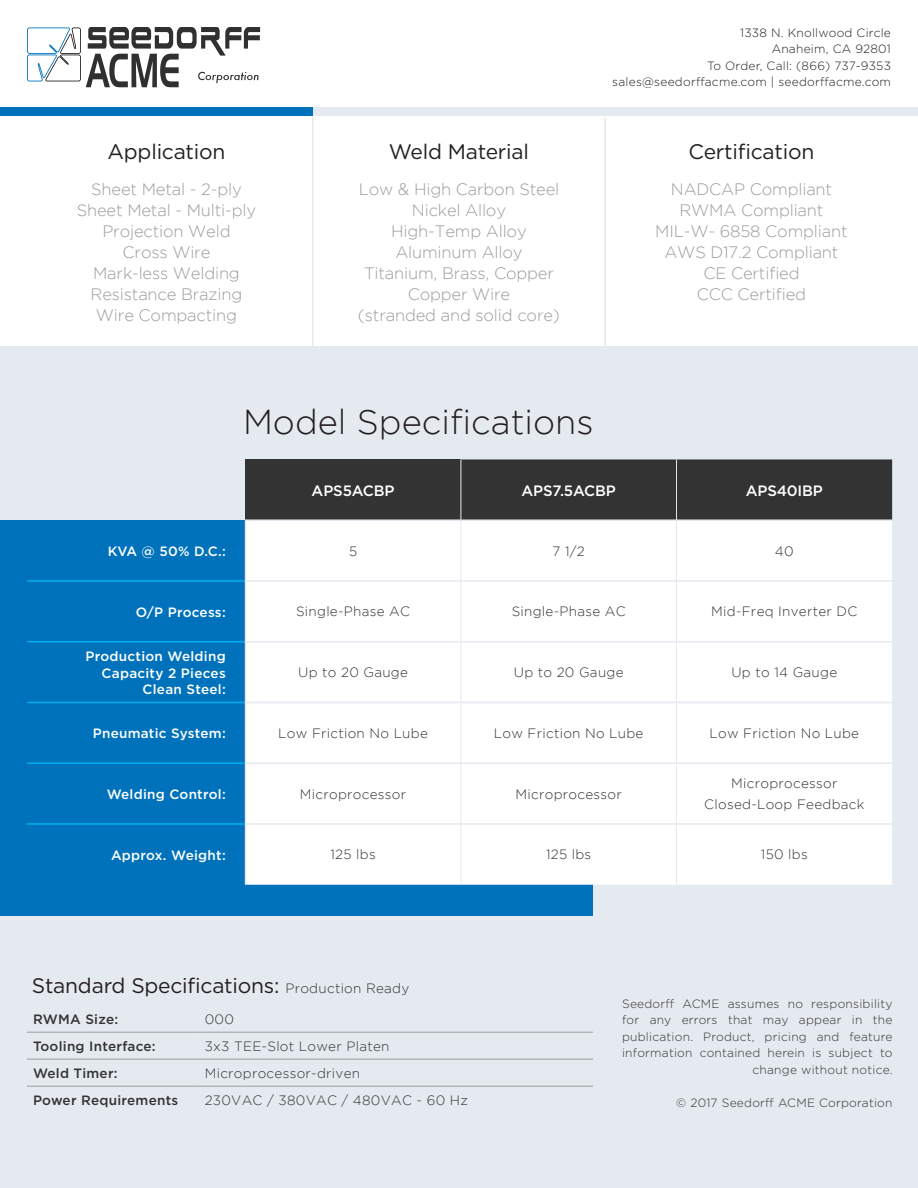
<style>
.page{position:relative;width:918px;height:1188px;background:#fff}
.page>*{position:absolute;margin:0;border:0;box-sizing:border-box;transform-origin:0 0}
.t1{font:300 34.5px "Gotham";color:#231f20}
.t2{font:21px "Gotham";letter-spacing:-.01em;color:#231f20}
.t3{font:300 16.5px/21px "Gotham";letter-spacing:-.01em;color:#9c9c9b;text-align:center}
.t4{font:500 15px "Gotham";letter-spacing:-.01em;color:#fff}
.t5{font:300 13.5px/21px "Gotham";letter-spacing:.02em;color:#323332;text-align:center}
.t6{font:500 13.5px/16.5px "Gotham";letter-spacing:.02em;color:#fff;text-align:right}
.t7{font:500 13.5px "Gotham";letter-spacing:.02em;color:#323332}
.t8{font:300 12px/16.5px "Gotham";letter-spacing:.02em;color:#323332;text-align:right}
.t9{font:300 12px/16.5px "Gotham";letter-spacing:.02em;color:#231f20;text-align:right}
.s1{font-weight:300;font-size:13.5px;color:#323332}
</style>
<div class="page">
<div style="left:274px;top:107px;width:644px;height:9px;background:#e5e9f0"></div>
<div style="left:0;top:107px;width:313px;height:9px;background:#0072bc"></div>
<svg style="left:27px;top:27px;width:233px;height:60px"></svg>
<div style="left:0;top:346px;width:918px;height:842px;background:#e5e9f0"></div>
<hr style="left:312px;top:117px;width:2px;height:229px;background:#e5e9f0">
<hr style="left:604px;top:117px;width:2px;height:229px;background:#e5e9f0">
<div style="left:0;top:521px;width:593px;height:395px;background:#0072bc"></div>
<div style="left:245px;top:459px;width:216px;height:61px;background:#323332"></div>
<div style="left:462px;top:459px;width:430px;height:60px;background:#323332"></div>
<div style="left:246px;top:521px;width:646px;height:364px;background:#fff"></div>
<hr style="left:245px;top:519px;width:216px;height:2px;background:#e5e9f0">
<hr style="left:246px;top:580px;width:215px;height:2px;background:#e5e9f0">
<hr style="left:461px;top:580px;width:215px;height:2px;background:#e5e9f0">
<hr style="left:677px;top:580px;width:215px;height:2px;background:#e5e9f0">
<hr style="left:246px;top:641px;width:215px;height:1px;background:#e5e9f0">
<hr style="left:461px;top:641px;width:215px;height:1px;background:#e5e9f0">
<hr style="left:677px;top:641px;width:215px;height:1px;background:#e5e9f0">
<hr style="left:246px;top:702px;width:215px;height:1px;background:#e5e9f0">
<hr style="left:461px;top:702px;width:215px;height:1px;background:#e5e9f0">
<hr style="left:677px;top:702px;width:215px;height:1px;background:#e5e9f0">
<hr style="left:27px;top:580px;width:218px;height:2px;background:#00aeef">
<hr style="left:27px;top:641px;width:218px;height:1px;background:#00aeef">
<hr style="left:27px;top:702px;width:218px;height:1px;background:#00aeef">
<hr style="left:676px;top:459px;width:1px;height:61px;background:#e5e9f0">
<hr style="left:245px;top:521px;width:1px;height:60px;background:#e5e9f0">
<hr style="left:461px;top:520px;width:1px;height:61px;background:#e5e9f0">
<hr style="left:676px;top:520px;width:1px;height:61px;background:#e5e9f0">
<hr style="left:245px;top:581px;width:1px;height:61px;background:#e5e9f0">
<hr style="left:461px;top:581px;width:1px;height:61px;background:#e5e9f0">
<hr style="left:676px;top:581px;width:1px;height:61px;background:#e5e9f0">
<hr style="left:245px;top:642px;width:1px;height:60px;background:#e5e9f0">
<hr style="left:461px;top:642px;width:1px;height:60px;background:#e5e9f0">
<hr style="left:676px;top:642px;width:1px;height:60px;background:#e5e9f0">
<hr style="left:245px;top:702px;width:1px;height:61px;background:#e5e9f0">
<hr style="left:461px;top:702px;width:1px;height:60px;background:#e5e9f0">
<hr style="left:676px;top:702px;width:1px;height:60px;background:#e5e9f0">
<hr style="left:245px;top:763px;width:1px;height:61px;background:#e5e9f0">
<hr style="left:461px;top:764px;width:1px;height:59px;background:#e5e9f0">
<hr style="left:676px;top:764px;width:1px;height:59px;background:#e5e9f0">
<hr style="left:245px;top:824px;width:1px;height:61px;background:#e5e9f0">
<hr style="left:461px;top:825px;width:1px;height:60px;background:#e5e9f0">
<hr style="left:676px;top:825px;width:1px;height:60px;background:#e5e9f0">
<hr style="left:246px;top:762px;width:215px;height:2px;background:#e5e9f0">
<hr style="left:461px;top:762px;width:216px;height:2px;background:#e5e9f0">
<hr style="left:677px;top:762px;width:215px;height:2px;background:#e5e9f0">
<hr style="left:246px;top:823px;width:215px;height:2px;background:#e5e9f0">
<hr style="left:461px;top:823px;width:216px;height:2px;background:#e5e9f0">
<hr style="left:677px;top:823px;width:215px;height:2px;background:#e5e9f0">
<hr style="left:27px;top:762px;width:218px;height:2px;background:#00aeef">
<hr style="left:27px;top:823px;width:218px;height:2px;background:#00aeef">
<hr style="left:27px;top:1032px;width:172px;height:1px;background:#9c9c9b">
<hr style="left:199px;top:1032px;width:394px;height:1px;background:#9c9c9b">
<hr style="left:27px;top:1059px;width:172px;height:1px;background:#9c9c9b">
<hr style="left:199px;top:1059px;width:394px;height:1px;background:#9c9c9b">
<hr style="left:27px;top:1086px;width:172px;height:1px;background:#9c9c9b">
<hr style="left:199px;top:1086px;width:394px;height:1px;background:#9c9c9b">
<p class="t2" style="left:108px;top:138px;width:119px">Application</p>
<p class="t9" style="left:612px;top:24px;width:280px">1338 N. Knollwood Circle<br>Anaheim, CA 92801<br>To Order, Call: (866) 737-9353 sales@seedorffacme.com | seedorffacme.com</p>
<p class="t2" style="left:389px;top:138px;width:142px">Weld Material</p>
<p class="t2" style="left:689px;top:138px;width:127px">Certification</p>
<p class="t3" style="left:77px;top:178px;width:181px">Sheet Metal - 2-ply<br>Sheet Metal - Multi-ply<br>Projection Weld<br>Cross Wire<br>Mark-less Welding<br>Resistance Brazing<br>Wire Compacting</p>
<p class="t3" style="left:358px;top:178px;width:204px">Low &amp; High Carbon Steel<br>Nickel Alloy<br>High-Temp Alloy<br>Aluminum Alloy<br>Titanium, Brass, Copper<br>Copper Wire<br>(stranded and solid core)</p>
<p class="t3" style="left:655px;top:178px;width:194px">NADCAP Compliant<br>RWMA Compliant<br>MIL-W- 6858 Compliant<br>AWS D17.2 Compliant<br>CE Certified<br>CCC Certified</p>
<h1 class="t1" style="left:243px;top:403px;width:352px">Model Specifications</h1>
<p class="t4" style="left:312px;top:481px;width:84px">APS5ACBP</p>
<p class="t4" style="left:522px;top:481px;width:96px">APS7.5ACBP</p>
<p class="t4" style="left:746px;top:481px;width:79px">APS40IBP</p>
<p class="t6" style="left:108px;top:543px;width:120px">KVA @ 50% D.C.:</p>
<p class="t5" style="left:349px;top:540px;width:10px">5</p>
<p class="t5" style="left:553px;top:540px;width:34px">7 1/2</p>
<p class="t5" style="left:775px;top:540px;width:20px">40</p>
<p class="t6" style="left:136px;top:604px;width:92px">O/P Process:</p>
<p class="t5" style="left:296px;top:601px;width:116px">Single-Phase AC</p>
<p class="t5" style="left:512px;top:601px;width:116px">Single-Phase AC</p>
<p class="t5" style="left:711px;top:601px;width:148px">Mid-Freq Inverter DC</p>
<p class="t6" style="left:86px;top:648px;width:142px">Production Welding<br>Capacity 2 Pieces<br>Clean Steel:</p>
<p class="t5" style="left:298px;top:662px;width:111px">Up to 20 Gauge</p>
<p class="t5" style="left:514px;top:662px;width:111px">Up to 20 Gauge</p>
<p class="t5" style="left:731px;top:662px;width:107px">Up to 14 Gauge</p>
<p class="t6" style="left:93px;top:725px;width:135px">Pneumatic System:</p>
<p class="t5" style="left:278px;top:722px;width:151px">Low Friction No Lube</p>
<p class="t5" style="left:494px;top:722px;width:151px">Low Friction No Lube</p>
<p class="t5" style="left:710px;top:722px;width:151px">Low Friction No Lube</p>
<p class="t6" style="left:107px;top:786px;width:121px">Welding Control:</p>
<p class="t5" style="left:300px;top:783px;width:108px">Microprocessor</p>
<p class="t5" style="left:516px;top:783px;width:108px">Microprocessor</p>
<p class="t5" style="left:704px;top:773px;width:162px">Microprocessor<br>Closed-Loop Feedback</p>
<p class="t6" style="left:111px;top:847px;width:116px">Approx. Weight:</p>
<p class="t5" style="left:330px;top:844px;width:47px">125 lbs</p>
<p class="t5" style="left:546px;top:844px;width:47px">125 lbs</p>
<p class="t5" style="left:761px;top:844px;width:48px">150 lbs</p>
<p class="t2" style="left:32px;top:973px;width:379px">Standard Specifications: <span class="s1">Production Ready</span></p>
<p class="t7" style="left:33px;top:1010px;width:87px">RWMA Size:</p>
<p class="t5" style="left:205px;top:1008px;width:31px">000</p>
<p class="t7" style="left:33px;top:1037px;width:124px">Tooling Interface:</p>
<p class="t5" style="left:205px;top:1035px;width:186px">3x3 TEE-Slot Lower Platen</p>
<p class="t7" style="left:33px;top:1064px;width:86px">Weld Timer:</p>
<p class="t5" style="left:205px;top:1062px;width:157px">Microprocessor-driven</p>
<p class="t7" style="left:33px;top:1091px;width:147px">Power Requirements</p>
<p class="t5" style="left:205px;top:1089px;width:265px">230VAC / 380VAC / 480VAC - 60 Hz</p>
<p class="t8" style="left:622px;top:995px;width:272px">Seedorff ACME assumes no responsibility for any errors that may appear in the publication. Product, pricing and feature information contained herein is subject to change without notice.</p>
<p class="t8" style="left:676px;top:1094px;width:218px">© 2017 Seedorff ACME Corporation</p>
</div>
